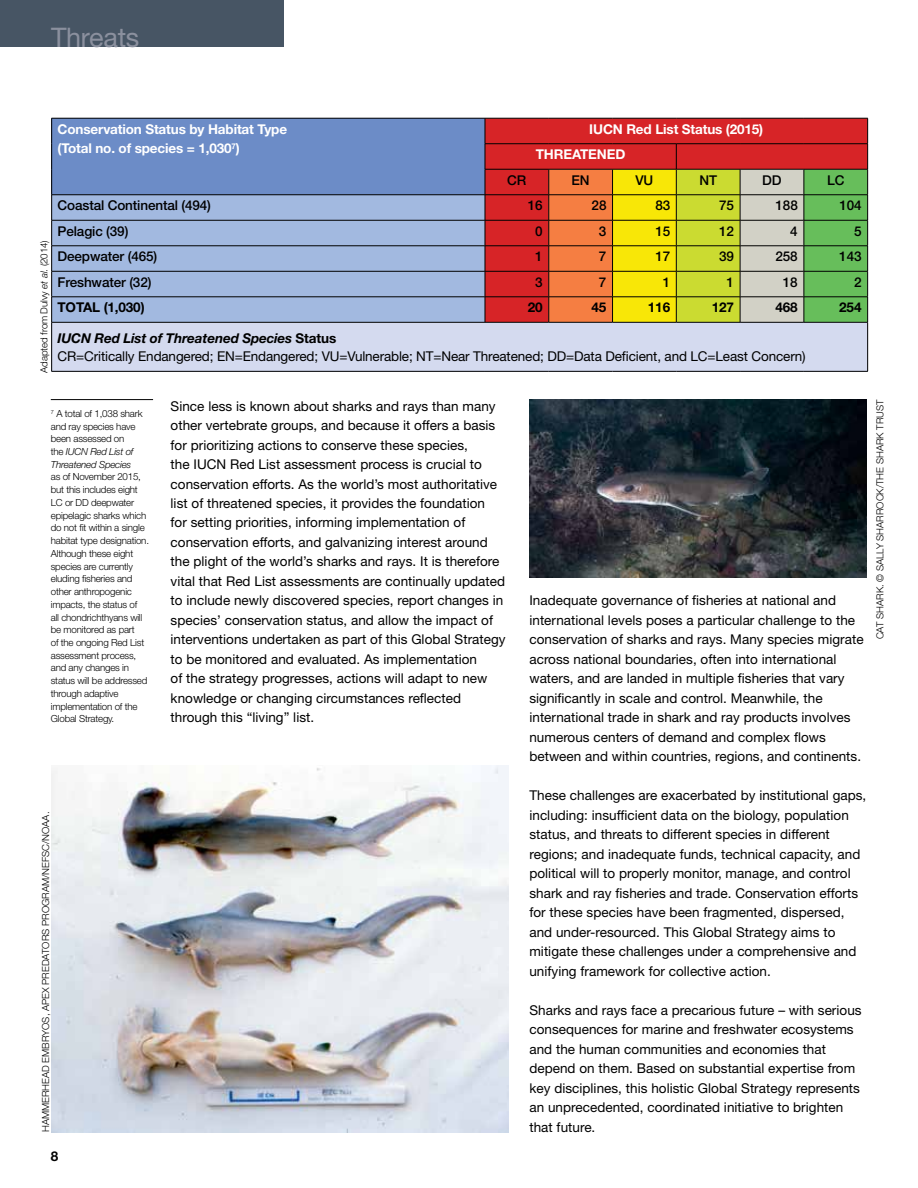
<style>
.page{position:relative;width:918px;height:1188px;background:#fff}
.page>*{position:absolute;margin:0;border:0;box-sizing:border-box;transform-origin:0 0}
.t1{font:27px "Helvetica Neue LT Std";letter-spacing:-.01em;color:#8b909e}
.t2{font:13.5px/19.5px "Helvetica Neue LT Std";letter-spacing:.005em;color:#000}
.t3{font:500 13.5px "Helvetica Neue LT Std";letter-spacing:-.01em;color:#000}
.t4{font:700 13.5px/19.5px "Helvetica Neue LT Std";letter-spacing:-.01em;color:#fff}
.t5{font:700 13.5px "Helvetica Neue LT Std";letter-spacing:-.01em;color:#000}
.t6{font:300 9.75px/12.8px "Helvetica Neue LT Std";letter-spacing:-.02em;color:#000}
.t7{font:300 9.75px "Helvetica Neue LT Std";color:#000}
.s1{font-style:italic}
.s2{font-weight:700;font-style:italic}
.s3{font-weight:700}
</style>
<div class="page">
<div style="left:0;top:0;width:283px;height:47px;background:#475564"></div>
<hr style="left:51px;top:399px;width:102px;height:1px;background:#000">
<img style="left:51px;top:765px;width:457px;height:367px">
<div style="left:52px;top:118px;width:433px;height:77px;background:#6c8cc7"></div>
<div style="left:486px;top:119px;width:63px;height:203px;background:#d72427"></div>
<div style="left:52px;top:195px;width:433px;height:127px;background:#a2b9e0"></div>
<div style="left:52px;top:322px;width:816px;height:49px;background:#d4daef"></div>
<hr style="left:51px;top:118px;width:434px;height:1px;background:#000">
<hr style="left:485px;top:118px;width:64px;height:1px;background:#000">
<hr style="left:485px;top:143px;width:64px;height:1px;background:#000">
<hr style="left:485px;top:169px;width:64px;height:1px;background:#000">
<hr style="left:51px;top:194px;width:434px;height:1px;background:#000">
<hr style="left:485px;top:194px;width:64px;height:1px;background:#000">
<hr style="left:51px;top:220px;width:434px;height:1px;background:#000">
<hr style="left:485px;top:220px;width:64px;height:1px;background:#000">
<hr style="left:51px;top:246px;width:434px;height:1px;background:#000">
<hr style="left:485px;top:246px;width:64px;height:1px;background:#000">
<hr style="left:51px;top:271px;width:434px;height:1px;background:#000">
<hr style="left:485px;top:271px;width:64px;height:1px;background:#000">
<hr style="left:51px;top:297px;width:434px;height:1px;background:#000">
<svg style="left:51px;top:118px;width:1px;height:204px"></svg>
<hr style="left:485px;top:297px;width:64px;height:1px;background:#000">
<svg style="left:485px;top:118px;width:1px;height:204px"></svg>
<svg style="left:549px;top:118px;width:319px;height:204px;background:#c29343"></svg>
<hr style="left:51px;top:322px;width:434px;height:1px;background:#000">
<hr style="left:51px;top:322px;width:1px;height:49px;background:#000">
<hr style="left:485px;top:322px;width:64px;height:1px;background:#000">
<hr style="left:549px;top:322px;width:64px;height:1px;background:#000">
<hr style="left:613px;top:322px;width:63px;height:1px;background:#000">
<hr style="left:676px;top:322px;width:64px;height:1px;background:#000">
<hr style="left:740px;top:322px;width:64px;height:1px;background:#000">
<hr style="left:804px;top:322px;width:64px;height:1px;background:#000">
<hr style="left:867px;top:322px;width:1px;height:49px;background:#000">
<hr style="left:51px;top:371px;width:434px;height:1px;background:#000">
<hr style="left:485px;top:371px;width:64px;height:1px;background:#000">
<hr style="left:549px;top:371px;width:64px;height:1px;background:#000">
<hr style="left:613px;top:371px;width:63px;height:1px;background:#000">
<hr style="left:676px;top:371px;width:64px;height:1px;background:#000">
<hr style="left:740px;top:371px;width:64px;height:1px;background:#000">
<hr style="left:804px;top:371px;width:64px;height:1px;background:#000">
<img style="left:529px;top:399px;width:338px;height:179px">
<h1 class="t1" style="left:51px;top:21px;width:90px">Threats</h1>
<p class="t4" style="left:58px;top:119px;width:231px">Conservation Status by Habitat Type (Total no. of species = 1,030<sup>7</sup>)</p>
<p class="t4" style="left:589px;top:119px;width:15px">IUCN</p>
<p class="t4" style="left:626px;top:119px;width:138px">Red List Status (2015)</p>
<p class="t4" style="left:536px;top:145px;width:63px">THREATENE</p>
<p class="t4" style="left:615px;top:145px;width:12px">D</p>
<p class="t6" style="left:37px;top:373px;width:134px;rotate:-90deg">Adapted from Dulvy <span class="s1">et al</span>. (2014)</p>
<p class="t3" style="left:507px;top:172px;width:21px">CR</p>
<p class="t3" style="left:572px;top:172px;width:20px">EN</p>
<p class="t3" style="left:635px;top:172px;width:19px">VU</p>
<p class="t3" style="left:699px;top:172px;width:19px">NT</p>
<p class="t3" style="left:762px;top:172px;width:21px">DD</p>
<p class="t3" style="left:827px;top:172px;width:19px">LC</p>
<p class="t3" style="left:58px;top:198px;width:155px">Coastal Continental (494)</p>
<p class="t3" style="left:528px;top:198px;width:16px">16</p>
<p class="t3" style="left:592px;top:198px;width:16px">28</p>
<p class="t3" style="left:655px;top:198px;width:16px">83</p>
<p class="t3" style="left:719px;top:198px;width:16px">75</p>
<p class="t3" style="left:776px;top:198px;width:24px">188</p>
<p class="t3" style="left:839px;top:198px;width:24px">104</p>
<p class="t3" style="left:58px;top:223px;width:72px">Pelagic (39)</p>
<p class="t3" style="left:535px;top:223px;width:9px">0</p>
<p class="t3" style="left:599px;top:223px;width:9px">3</p>
<p class="t3" style="left:655px;top:223px;width:16px">15</p>
<p class="t3" style="left:719px;top:223px;width:16px">12</p>
<p class="t3" style="left:790px;top:223px;width:9px">4</p>
<p class="t3" style="left:854px;top:223px;width:9px">5</p>
<p class="t3" style="left:58px;top:249px;width:101px">Deepwater (465)</p>
<p class="t3" style="left:535px;top:249px;width:9px">1</p>
<p class="t3" style="left:599px;top:249px;width:9px">7</p>
<p class="t3" style="left:655px;top:249px;width:16px">17</p>
<p class="t3" style="left:719px;top:249px;width:16px">39</p>
<p class="t3" style="left:776px;top:249px;width:24px">258</p>
<p class="t3" style="left:839px;top:249px;width:24px">143</p>
<p class="t3" style="left:58px;top:274px;width:95px">Freshwater (32)</p>
<p class="t3" style="left:535px;top:274px;width:9px">3</p>
<p class="t3" style="left:599px;top:274px;width:9px">7</p>
<p class="t3" style="left:663px;top:274px;width:9px">1</p>
<p class="t3" style="left:726px;top:274px;width:9px">1</p>
<p class="t3" style="left:783px;top:274px;width:16px">18</p>
<p class="t3" style="left:854px;top:274px;width:9px">2</p>
<p class="t5" style="left:58px;top:299px;width:89px">TOTAL (1,030)</p>
<p class="t5" style="left:528px;top:299px;width:16px">20</p>
<p class="t5" style="left:592px;top:299px;width:16px">45</p>
<p class="t5" style="left:648px;top:299px;width:24px">116</p>
<p class="t5" style="left:712px;top:299px;width:24px">127</p>
<p class="t5" style="left:775px;top:299px;width:24px">468</p>
<p class="t5" style="left:839px;top:299px;width:24px">254</p>
<p class="t2" style="left:58px;top:329px;width:750px;line-height:18px"><span class="s2">IUCN Red List of Threatened Species</span> <span class="s3">Status<br></span>CR=Critically Endangered; EN=Endangered; VU=Vulnerable; NT=Near Threatened; DD=Data Deficient, and LC=Least Concern)</p>
<p class="t6" style="left:51px;top:407px;width:93px"><sup>7</sup> A total of 1,038 shark and ray species have been assessed on<br>the <span class="s1">IUCN Red List of<br>Threatened Species</span></p>
<p class="t6" style="left:51px;top:470px;width:100px">as of November 2015, but this includes eight<br>LC or DD deepwater epipelagic sharks which do not fit within a single habitat type designation.<br>Although these eight species are currently eluding fisheries and other anthropogenic impacts, the status of<br>all chondrichthyans will be monitored as part<br>of the ongoing Red List assessment process, and any changes in status will be addressed through adaptive implementation of the<br>Global Strategy.</p>
<p class="t2" style="left:171px;top:396px;width:337px">Since less is known about sharks and rays than many other vertebrate groups, and because it offers a basis for prioritizing actions to conserve these species,<br>the IUCN Red List assessment process is crucial to conservation efforts. As the world’s most authoritative list of threatened species, it provides the foundation<br>for setting priorities, informing implementation of conservation efforts, and galvanizing interest around the plight of the world’s sharks and rays. It is therefore vital that Red List assessments are continually updated to include newly discovered species, report changes in species’ conservation status, and allow the impact of interventions undertaken as part of this Global Strategy to be monitored and evaluated. As implementation<br>of the strategy progresses, actions will adapt to new knowledge or changing circumstances reflected through this “living” list.</p>
<p class="t7" style="left:40px;top:1132px;width:322px;rotate:-90deg">Hammer head embryos, Apex predators program/NEFSC/NOAA.</p>
<p class="t5" style="left:51px;top:1148px;width:9px">8</p>
<p class="t2" style="left:529px;top:591px;width:336px">Inadequate governance of fisheries at national and international levels poses a particular challenge to the conservation of sharks and rays. Many species migrate across national boundaries, often into international waters, and are landed in multiple fisheries that vary significantly in scale and control. Meanwhile, the international trade in shark and ray products involves numerous centers of demand and complex flows between and within countries, regions, and continents.</p>
<p class="t2" style="left:529px;top:786px;width:338px">These challenges are exacerbated by institutional gaps, including: insufficient data on the biology, population status, and threats to different species in different regions; and inadequate funds, technical capacity, and political will to properly monitor, manage, and control shark and ray fisheries and trade. Conservation efforts for these species have been fragmented, dispersed, and under-resourced. This Global Strategy aims to mitigate these challenges under a comprehensive and unifying framework for collective action.</p>
<p class="t2" style="left:529px;top:1000px;width:334px">Sharks and rays face a precarious future – with serious consequences for marine and freshwater ecosystems and the human communities and economies that depend on them. Based on substantial expertise from key disciplines, this holistic Global Strategy represents an unprecedented, coordinated initiative to brighten that future.</p>
<p class="t7" style="left:874px;top:639px;width:242px;rotate:-90deg">CAT shark. © Sally Sharroc k/the Shark tr ust</p>
</div>
